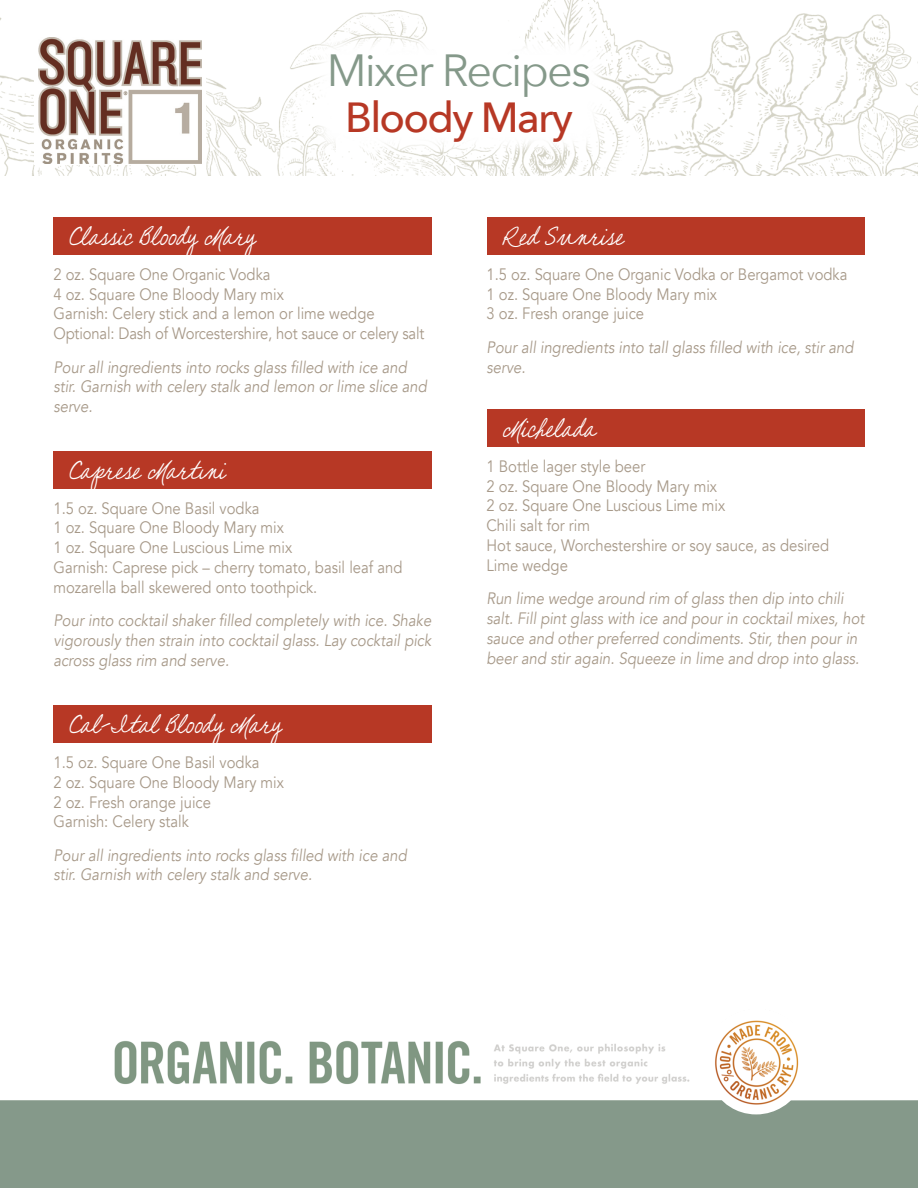
<style>
.page{position:relative;width:918px;height:1188px;background:#fff}
.page>*{position:absolute;margin:0;border:0;box-sizing:border-box;transform-origin:0 0}
.t1{font:45px "Avenir Next";letter-spacing:-.04em;color:#85998a}
.t2{font:500 42px "Avenir Next";letter-spacing:-.04em;color:#b73825}
.t3{font:27px "Square One Script";color:#fff}
.t4{font:16.5px/19.8px "Avenir";color:#a79989;scale:.9 1}
.t5{font:italic 16.5px/19.8px "Avenir";color:#a79989;scale:.9 1}
</style>
<div class="page">
<div style="left:53px;top:218px;width:378px;height:37px;background:#b73825"></div>
<div style="left:53px;top:451px;width:378px;height:38px;background:#b73825"></div>
<div style="left:53px;top:706px;width:378px;height:37px;background:#b73825"></div>
<div style="left:487px;top:218px;width:378px;height:37px;background:#b73825"></div>
<img style="left:0;top:0;width:918px;height:175px">
<div style="left:34px;top:37px;width:172px;height:128px;background:#fff"></div>
<img style="left:38px;top:37px;width:164px;height:126px">
<div style="left:316px;top:39px;width:288px;height:112px;background:#fff"></div>
<div style="left:487px;top:409px;width:378px;height:38px;background:#b73825"></div>
<div style="left:0;top:1098px;width:918px;height:90px;background:#85998a"></div>
<img style="left:0;top:1020px;width:918px;height:94px">
<p class="t3" style="left:69px;top:220px;width:188px">Classic Bloody Mary</p>
<p class="t1" style="left:327px;top:33px;width:266px">Mixer Recipes</p>
<p class="t2" style="left:345px;top:81px;width:229px">Bloody Mary</p>
<p class="t3" style="left:502px;top:220px;width:122px">Red Sunrise</p>
<p class="t4" style="left:53px;top:265px;width:243px">2 oz. Square One Organic Vodka</p>
<p class="t4" style="left:53px;top:284px;width:258px">4 oz. Square One Bloody Mary mix</p>
<p class="t4" style="left:53px;top:304px;width:358px">Garnish: Celery stick and a lemon or lime wedge</p>
<p class="t4" style="left:53px;top:324px;width:414px">Optional: Dash of Worcestershire, hot sauce or celery salt</p>
<p class="t5" style="left:53px;top:357px;width:416px">Pour all ingredients into rocks glass filled with ice and stir. Garnish with celery stalk and lemon or lime slice and serve.</p>
<p class="t3" style="left:69px;top:454px;width:157px">Caprese Martini</p>
<p class="t4" style="left:53px;top:498px;width:230px">1.5 oz. Square One Basil vodka</p>
<p class="t4" style="left:53px;top:518px;width:258px">1 oz. Square One Bloody Mary mix</p>
<p class="t4" style="left:53px;top:538px;width:267px">1 oz. Square One Luscious Lime mix</p>
<p class="t4" style="left:53px;top:558px;width:389px">Garnish: Caprese pick – cherry tomato, basil leaf and mozarella ball skewered onto toothpick.</p>
<p class="t5" style="left:53px;top:611px;width:421px;text-align:justify">Pour into cocktail shaker filled completely with ice. Shake vigorously then strain into cocktail glass. Lay cocktail pick across glass rim and serve.</p>
<p class="t3" style="left:69px;top:708px;width:214px">Cal-Ital Bloody Mary</p>
<p class="t4" style="left:53px;top:753px;width:230px">1.5 oz. Square One Basil vodka</p>
<p class="t4" style="left:53px;top:772px;width:258px">2 oz. Square One Bloody Mary mix</p>
<p class="t4" style="left:53px;top:792px;width:177px">2 oz. Fresh orange juice</p>
<p class="t4" style="left:53px;top:812px;width:152px">Garnish: Celery stalk</p>
<p class="t5" style="left:53px;top:845px;width:394px">Pour all ingredients into rocks glass filled with ice and stir. Garnish with celery stalk and serve.</p>
<p class="t4" style="left:487px;top:265px;width:403px">1.5 oz. Square One Organic Vodka or Bergamot vodka</p>
<p class="t4" style="left:487px;top:284px;width:258px">1 oz. Square One Bloody Mary mix</p>
<p class="t4" style="left:487px;top:304px;width:177px">3 oz. Fresh orange juice</p>
<p class="t5" style="left:487px;top:338px;width:409px">Pour all ingredients into tall glass filled with ice, stir and serve.</p>
<p class="t3" style="left:502px;top:412px;width:95px">Michelada</p>
<p class="t4" style="left:487px;top:457px;width:178px">1 Bottle lager style beer</p>
<p class="t4" style="left:487px;top:476px;width:258px">2 oz. Square One Bloody Mary mix</p>
<p class="t4" style="left:487px;top:496px;width:267px">2 oz. Square One Luscious Lime mix</p>
<p class="t4" style="left:487px;top:516px;width:117px">Chili salt for rim</p>
<p class="t4" style="left:487px;top:536px;width:382px">Hot sauce, Worchestershire or soy sauce, as desired</p>
<p class="t4" style="left:487px;top:556px;width:92px">Lime wedge</p>
<p class="t5" style="left:487px;top:589px;width:422px">Run lime wedge around rim of glass then dip into chili salt. Fill pint glass with ice and pour in cocktail mixes, hot sauce and other preferred condiments. Stir, then pour in beer and stir again. Squeeze in lime and drop into glass.</p>
</div>
